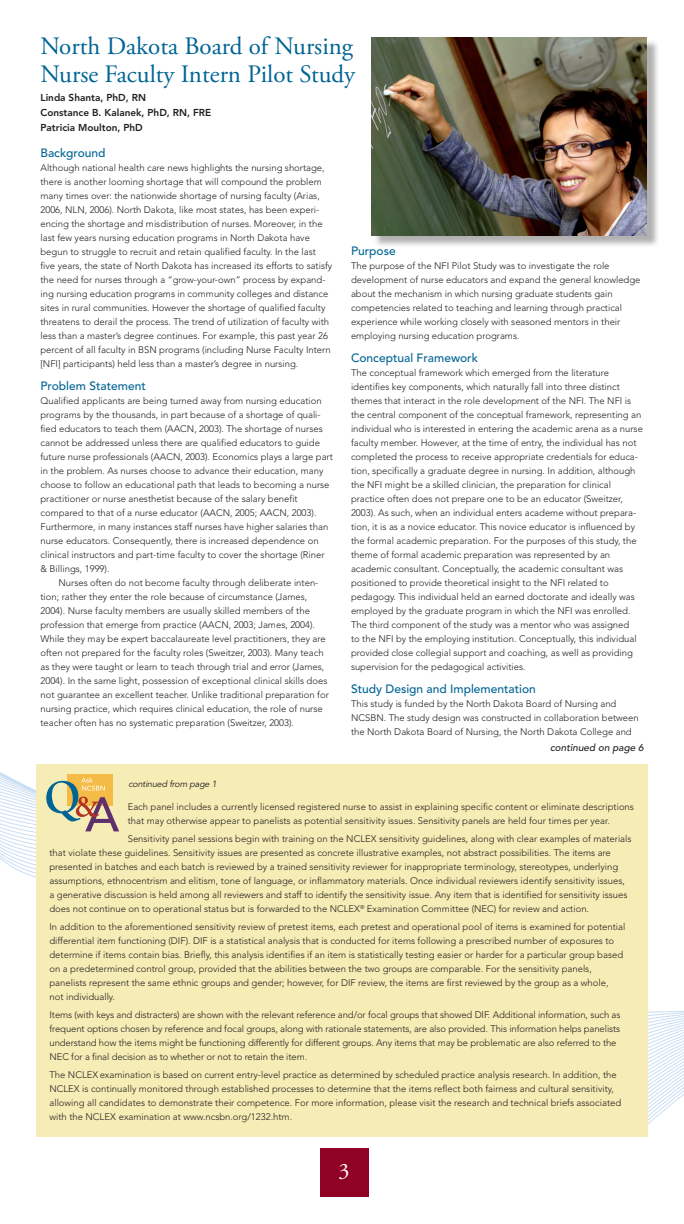
<style>
.page{position:relative;width:684px;height:1224px;background:#fff}
.page>*{position:absolute;margin:0;border:0;box-sizing:border-box;transform-origin:0 0}
.Secondary_head{font:25px/28px "Adobe Garamond Pro";color:#006494}
.t1{font:22px "Adobe Garamond Pro";color:#fff}
.Secondary_head-2{font:500 12px "Avenir LT Std";color:#006494}
.Byline{font:800 10px/15px "Avenir LT Std";color:#231f20}
.t2{font:italic 500 10px "Avenir LT Std";color:#231f20}
.Body_text{font:300 9.5px/14px "Avenir LT Std";color:#231f20}
.Secondary_head-3{font:italic 9px "Avenir LT Std";letter-spacing:-.02em;color:#231f20}
</style>
<div class="page">
<svg style="left:637px;top:1011px;width:47px;height:126px"></svg>
<svg style="left:0;top:772px;width:36px;height:106px"></svg>
<div style="left:36px;top:764px;width:612px;height:372px;background:#f6ecb5"></div>
<div style="left:68px;top:775px;width:45px;height:31px;background:#f4bb46"></div>
<svg style="left:46px;top:777px;width:73px;height:54px"></svg>
<div style="left:320px;top:1149px;width:48px;height:48px;background:#900126"></div>
<div style="left:373px;top:39px;width:287px;height:209px;background:#231f20;opacity:.35"></div>
<img style="left:372px;top:38px;width:275px;height:198px">
<p class="Secondary_head" style="left:40px;top:33px;width:316px">North Dakota Board of Nursing<br>Nurse Faculty Intern Pilot Study</p>
<p class="Byline" style="left:40px;top:90px;width:171px">Linda Shanta, PhD, RN<br>Constance B. Kalanek, PhD, RN, FRE<br>Patricia Moulton, PhD</p>
<p class="Secondary_head-2" style="left:40px;top:146px;width:67px">Background</p>
<p class="Body_text" style="left:40px;top:161px;width:293px">Although national health care news highlights the nursing shortage, there is another looming shortage that will compound the problem many times over: the nationwide shortage of nursing faculty (Arias, 2006, NLN, 2006). North Dakota, like most states, has been experi&shy;encing the shortage and misdistribution of nurses. Moreover, in the last few years nursing education programs in North Dakota have begun to struggle to recruit and retain qualified faculty. In the last five years, the state of North Dakota has increased its efforts to satisfy the need for nurses through a “grow-your-own” process by expand&shy;ing nursing education programs in community colleges and distance sites in rural communities. However the shortage of qualified faculty threatens to derail the process. The trend of utilization of faculty with less than a master’s degree continues. For example, this past year 26 percent of all faculty in BSN programs (including Nurse Faculty Intern [NFI] participants) held less than a master’s degree in nursing.</p>
<p class="Secondary_head-2" style="left:40px;top:379px;width:107px">Problem Statement</p>
<p class="Body_text" style="left:40px;top:394px;width:294px">Qualified applicants are being turned away from nursing education programs by the thousands, in part because of a shortage of quali&shy;fied educators to teach them (AACN, 2003). The shortage of nurses cannot be addressed unless there are qualified educators to guide future nurse professionals (AACN, 2003). Economics plays a large part in the problem. As nurses choose to advance their education, many choose to follow an educational path that leads to becoming a nurse practitioner or nurse anesthetist because of the salary benefit compared to that of a nurse educator (AACN, 2005; AACN, 2003).<br>Furthermore, in many instances staff nurses have higher salaries than nurse educators. Consequently, there is increased dependence on clinical instructors and part-time faculty to cover the shortage (Riner &amp; Billings, 1999).</p>
<p class="Body_text" style="left:40px;top:576px;width:290px;text-indent:18px">Nurses often do not become faculty through deliberate inten&shy;tion; rather they enter the role because of circumstance (James, 2004). Nurse faculty members are usually skilled members of the profession that emerge from practice (AACN, 2003; James, 2004).<br>While they may be expert baccalaureate level practitioners, they are often not prepared for the faculty roles (Sweitzer, 2003). Many teach as they were taught or learn to teach through trial and error (James, 2004). In the same light, possession of exceptional clinical skills does not guarantee an excellent teacher. Unlike traditional preparation for nursing practice, which requires clinical education, the role of nurse teacher often has no systematic preparation (Sweitzer, 2003).</p>
<p class="Secondary_head-3" style="left:128px;top:779px;width:90px">continued from page 1</p>
<p class="Secondary_head-2" style="left:351px;top:243px;width:46px">Purpose</p>
<p class="Body_text" style="left:351px;top:258px;width:291px">The purpose of the NFI Pilot Study was to investigate the role development of nurse educators and expand the general knowledge about the mechanism in which nursing graduate students gain competencies related to teaching and learning through practical experience while working closely with seasoned mentors in their employing nursing education programs.</p>
<p class="Secondary_head-2" style="left:351px;top:350px;width:128px">Conceptual Framework</p>
<p class="Body_text" style="left:351px;top:365px;width:293px">The conceptual framework which emerged from the literature identifies key components, which naturally fall into three distinct themes that interact in the role development of the NFI. The NFI is the central component of the conceptual framework, representing an individual who is interested in entering the academic arena as a nurse faculty member. However, at the time of entry, the individual has not completed the process to receive appropriate credentials for educa&shy;tion, specifically a graduate degree in nursing. In addition, although the NFI might be a skilled clinician, the preparation for clinical practice often does not prepare one to be an educator (Sweitzer, 2003). As such, when an individual enters academe without prepara&shy;tion, it is as a novice educator. This novice educator is influenced by the formal academic preparation. For the purposes of this study, the theme of formal academic preparation was represented by an academic consultant. Conceptually, the academic consultant was positioned to provide theoretical insight to the NFI related to pedagogy. This individual held an earned doctorate and ideally was employed by the graduate program in which the NFI was enrolled.<br>The third component of the study was a mentor who was assigned<br>to the NFI by the employing institution. Conceptually, this individual provided close collegial support and coaching, as well as providing supervision for the pedagogical activities.</p>
<p class="Secondary_head-2" style="left:351px;top:681px;width:186px">Study Design and Implementation</p>
<p class="Body_text" style="left:351px;top:696px;width:289px">This study is funded by the North Dakota Board of Nursing and<br>NCSBN. The study design was constructed in collaboration between the North Dakota Board of Nursing, the North Dakota College and</p>
<p class="t2" style="left:550px;top:742px;width:95px">continued on page 6</p>
<p class="Body_text" style="left:128px;top:800px;width:508px">Each panel includes a currently licensed registered nurse to assist in explaining specific content or eliminate descriptions that may otherwise appear to panelists as potential sensitivity issues. Sensitivity panels are held four times per year.</p>
<p class="Body_text" style="left:50px;top:832px;width:584px;text-indent:78px">Sensitivity panel sessions begin with training on the NCLEX sensitivity guidelines, along with clear examples of materials that violate these guidelines. Sensitivity issues are presented as concrete illustrative examples, not abstract possibilities. The items are presented in batches and each batch is reviewed by a trained sensitivity reviewer for inappropriate terminology, stereotypes, underlying assumptions, ethnocentrism and elitism, tone of language, or inflammatory materials. Once individual reviewers identify sensitivity issues, a generative discussion is held among all reviewers and staff to identify the sensitivity issue. Any item that is identified for sensitivity issues does not continue on to operational status but is forwarded to the NCLEX<sup>®</sup> Examination Committee (NEC) for review and action.</p>
<p class="Body_text" style="left:50px;top:920px;width:577px">In addition to the aforementioned sensitivity review of pretest items, each pretest and operational pool of items is examined for potential differential item functioning (DIF). DIF is a statistical analysis that is conducted for items following a prescribed number of exposures to determine if items contain bias. Briefly, this analysis identifies if an item is statistically testing easier or harder for a particular group based on a predetermined control group, provided that the abilities between the two groups are comparable. For the sensitivity panels, panelists represent the same ethnic groups and gender; however, for DIF review, the items are first reviewed by the group as a whole,<br>not individually.</p>
<p class="Body_text" style="left:50px;top:1008px;width:572px">Items (with keys and distracters) are shown with the relevant reference and/or focal groups that showed DIF. Additional information, such as frequent options chosen by reference and focal groups, along with rationale statements, are also provided. This information helps panelists understand how the items might be functioning differently for different groups. Any items that may be problematic are also referred to the NEC for a final decision as to whether or not to retain the item.</p>
<p class="Body_text" style="left:49px;top:1068px;width:573px">The NCLEXexamination is based on current entry-level practice as determined by scheduled practice analysis research. In addition, the NCLEX is continually monitored through established processes to determine that the items reflect both fairness and cultural sensitivity, allowing all candidates to demonstrate their competence. For more information, please visit the research and technical briefs associated with the NCLEX examination at www.ncsbn.org/1232.htm.</p>
<p class="t1" style="left:339px;top:1158px;width:12px">3</p>
</div>
